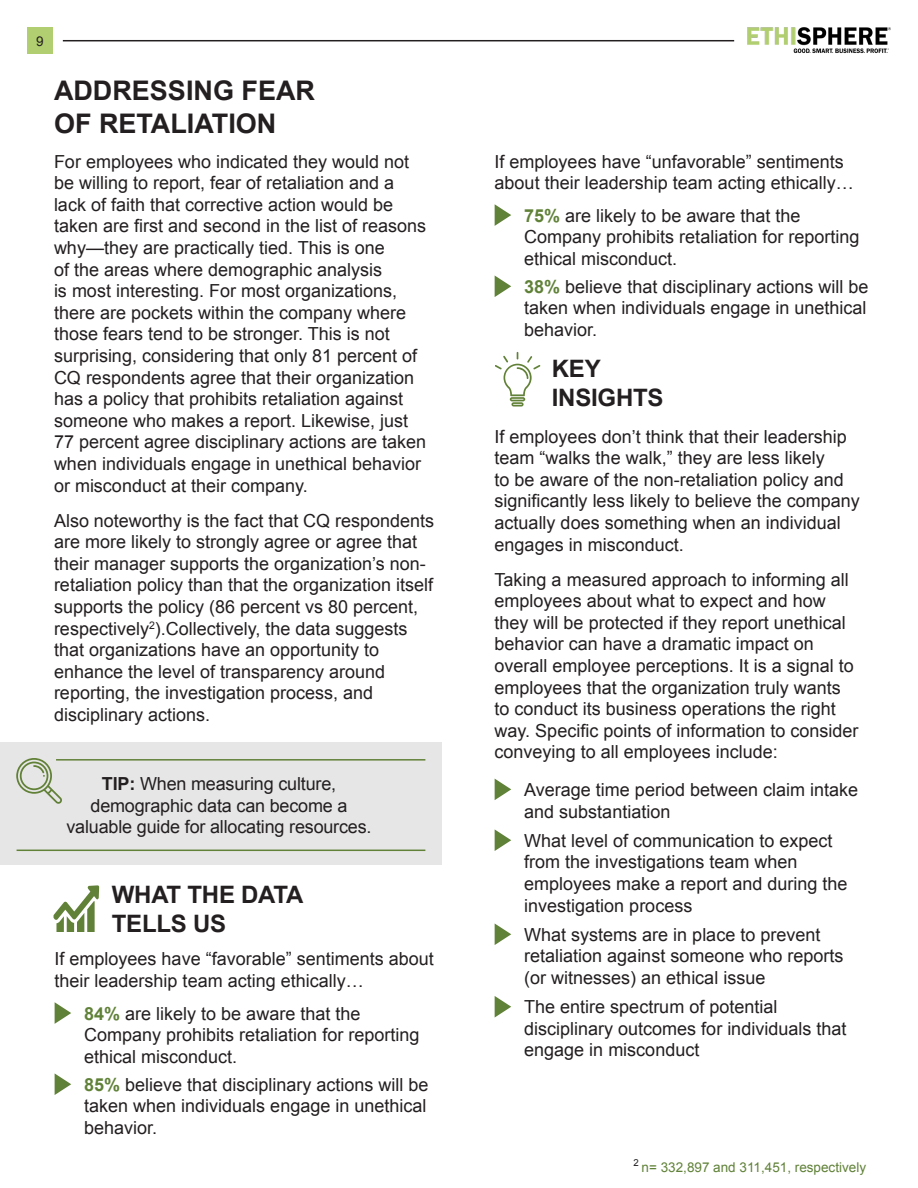
<style>
.page{position:relative;width:918px;height:1188px;background:#fff}
.page>*{position:absolute;margin:0;border:0;box-sizing:border-box;transform-origin:0 0}
.t1{font:700 27px "Arial";color:#231f20}
.t2{font:700 24px "Arial";letter-spacing:-.01em;color:#231f20}
.t3{font:18px/21.6px "Arial";color:#231f20}
.t4{font:13.5px "Arial";color:#608138}
.t5{font:13.5px "Arial";color:#231f20}
.s1{font-weight:700}
.s2{font-weight:700;color:#608138}
</style>
<div class="page">
<div style="left:511px;top:402px;width:13px;height:5px;background:#628138;border-radius:2px"></div>
<svg style="left:496px;top:352px;width:44px;height:53px"></svg>
<svg style="left:495px;top:779px;width:16px;height:21px"></svg>
<svg style="left:495px;top:829px;width:16px;height:22px"></svg>
<svg style="left:495px;top:923px;width:16px;height:22px"></svg>
<svg style="left:495px;top:996px;width:16px;height:22px"></svg>
<svg style="left:53px;top:885px;width:46px;height:47px"></svg>
<svg style="left:55px;top:1002px;width:16px;height:22px"></svg>
<svg style="left:55px;top:1073px;width:16px;height:22px"></svg>
<svg style="left:495px;top:204px;width:16px;height:22px"></svg>
<svg style="left:495px;top:275px;width:16px;height:22px"></svg>
<div style="left:0;top:742px;width:442px;height:123px;background:#e6e6e6"></div>
<hr style="left:56px;top:759px;width:369px;height:2px;background:#628138">
<hr style="left:17px;top:850px;width:408px;height:1px;background:#628138">
<svg style="left:16px;top:758px;width:46px;height:46px"></svg>
<img style="left:747px;top:27px;width:144px;height:27px">
<hr style="left:63px;top:40px;width:671px;height:1px;background:#231f20">
<div style="left:27px;top:27px;width:26px;height:27px;background:#b1cf70"></div>
<p class="t5" style="left:36px;top:32px;width:9px">9</p>
<p class="t1" style="left:54px;top:73px;width:263px">ADDRESSING FEAR</p>
<p class="t1" style="left:54px;top:105px;width:224px">OF RETALIATION</p>
<p class="t3" style="left:54px;top:151px;width:374px">For employees who indicated they would not be willing to report, fear of retaliation and a lack of faith that corrective action would be taken are first and second in the list of reasons why—they are practically tied. This is one<br>of the areas where demographic analysis<br>is most interesting. For most organizations, there are pockets within the company where those fears tend to be stronger. This is not surprising, considering that only 81 percent of CQ respondents agree that their organization has a policy that prohibits retaliation against someone who makes a report. Likewise, just 77 percent agree disciplinary actions are taken when individuals engage in unethical behavior or misconduct at their company.</p>
<p class="t3" style="left:54px;top:510px;width:382px">Also noteworthy is the fact that CQ respondents are more likely to strongly agree or agree that their manager supports the organization’s non&shy;retaliation policy than that the organization itself supports the policy (86 percent vs 80 percent, respectively<sup>2</sup>).Collectively, the data suggests that organizations have an opportunity to enhance the level of transparency around reporting, the investigation process, and disciplinary actions.</p>
<p class="t3" style="left:102px;top:773px;width:236px"><span class="s1">TIP:</span> When measuring culture,</p>
<p class="t3" style="left:91px;top:795px;width:259px">demographic data can become a</p>
<p class="t3" style="left:66px;top:816px;width:307px">valuable guide for allocating resources.</p>
<p class="t2" style="left:112px;top:878px;width:193px">WHAT THE DATA</p>
<p class="t2" style="left:112px;top:907px;width:116px">TELLS US</p>
<p class="t3" style="left:55px;top:949px;width:381px">If employees have “favorable” sentiments about their leadership team acting ethically…</p>
<p class="t3" style="left:84px;top:1003px;width:337px"><span class="s2">84%</span> are likely to be aware that the<br>Company prohibits retaliation for reporting ethical misconduct.</p>
<p class="t3" style="left:84px;top:1074px;width:346px;text-align:justify"><span class="s2">85%</span> believe that disciplinary actions will be taken when individuals engage in unethical behavior.</p>
<p class="t3" style="left:495px;top:151px;width:361px">If employees have “unfavorable” sentiments about their leadership team acting ethically…</p>
<p class="t3" style="left:524px;top:205px;width:337px"><span class="s2">75%</span> are likely to be aware that the<br>Company prohibits retaliation for reporting ethical misconduct.</p>
<p class="t3" style="left:524px;top:276px;width:346px;text-align:justify"><span class="s2">38%</span> believe that disciplinary actions will be taken when individuals engage in unethical behavior.</p>
<p class="t2" style="left:552px;top:352px;width:50px">KEY</p>
<p class="t2" style="left:552px;top:381px;width:113px">INSIGHTS</p>
<p class="t3" style="left:495px;top:426px;width:367px">If employees don’t think that their leadership team “walks the walk,” they are less likely<br>to be aware of the non-retaliation policy and significantly less likely to believe the company actually does something when an individual engages in misconduct.</p>
<p class="t3" style="left:495px;top:569px;width:365px">Taking a measured approach to informing all employees about what to expect and how they will be protected if they report unethical behavior can have a dramatic impact on overall employee perceptions. It is a signal to employees that the organization truly wants to conduct its business operations the right way. Specific points of information to consider conveying to all employees include:</p>
<p class="t3" style="left:524px;top:779px;width:335px">Average time period between claim intake and substantiation</p>
<p class="t3" style="left:524px;top:830px;width:325px">What level of communication to expect from the investigations team when employees make a report and during the investigation process</p>
<p class="t3" style="left:524px;top:924px;width:321px">What systems are in place to prevent retaliation against someone who reports (or witnesses) an ethical issue</p>
<p class="t3" style="left:524px;top:996px;width:324px">The entire spectrum of potential disciplinary outcomes for individuals that engage in misconduct</p>
<p class="t4" style="left:634px;top:1158px;width:234px"><sup>2</sup> n= 332,897 and 311,451, respectively</p>
</div>
